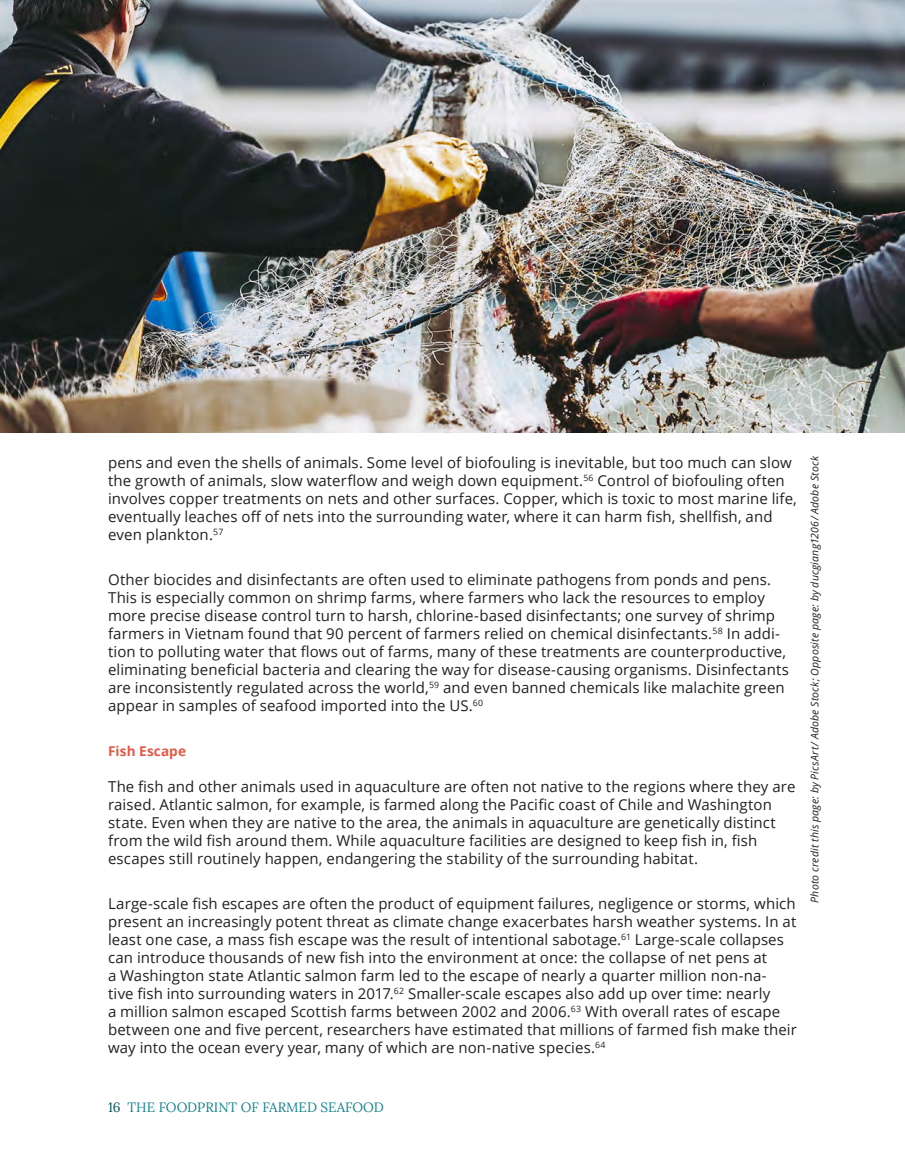
<style>
.page{position:relative;width:905px;height:1175px;background:#fff}
.page>*{position:absolute;margin:0;border:0;box-sizing:border-box;transform-origin:0 0}
.Body_Copy{font:15px/18px "Open Sans";letter-spacing:.005em;color:#231f20}
.folio{font:13.5px "Lora";color:#17838f}
.Header_h5{font:700 13.5px "Open Sans";letter-spacing:.015em;color:#e55846}
.Body_Copy-2{font:italic 10.5px "Open Sans";letter-spacing:.02em;color:#231f20}
.s1{color:#05545b}
</style>
<div class="page">
<img style="left:0;top:0;width:904px;height:432px">
<p class="Body_Copy" style="left:108px;top:453px;width:690px">pens and even the shells of animals. Some level of biofouling is inevitable, but too much can slow the growth of animals, slow waterflow and weigh down equipment.<sup>56</sup> Control of biofouling often involves copper treatments on nets and other surfaces. Copper, which is toxic to most marine life, eventually leaches off of nets into the surrounding water, where it can harm fish, shellfish, and even plankton.<sup>57</sup></p>
<p class="Body_Copy" style="left:108px;top:570px;width:682px">Other biocides and disinfectants are often used to eliminate pathogens from ponds and pens.<br>This is especially common on shrimp farms, where farmers who lack the resources to employ more precise disease control turn to harsh, chlorine-based disinfectants; one survey of shrimp farmers in Vietnam found that 90 percent of farmers relied on chemical disinfectants.<sup>58</sup> In addi&shy;tion to polluting water that flows out of farms, many of these treatments are counterproductive, eliminating beneficial bacteria and clearing the way for disease-causing organisms. Disinfectants are inconsistently regulated across the world,<sup>59</sup> and even banned chemicals like malachite green appear in samples of seafood imported into the US.<sup>60</sup></p>
<p class="Header_h5" style="left:108px;top:742px;width:79px">Fish Escape</p>
<p class="Body_Copy" style="left:108px;top:777px;width:688px">The fish and other animals used in aquaculture are often not native to the regions where they are raised. Atlantic salmon, for example, is farmed along the Pacific coast of Chile and Washington state. Even when they are native to the area, the animals in aquaculture are genetically distinct from the wild fish around them. While aquaculture facilities are designed to keep fish in, fish escapes still routinely happen, endangering the stability of the surrounding habitat.</p>
<p class="Body_Copy" style="left:108px;top:894px;width:690px">Large-scale fish escapes are often the product of equipment failures, negligence or storms, which present an increasingly potent threat as climate change exacerbates harsh weather systems. In at least one case, a mass fish escape was the result of intentional sabotage.<sup>61</sup> Large-scale collapses can introduce thousands of new fish into the environment at once: the collapse of net pens at<br>a Washington state Atlantic salmon farm led to the escape of nearly a quarter million non-na-<br>tive fish into surrounding waters in 2017.<sup>62</sup> Smaller-scale escapes also add up over time: nearly<br>a million salmon escaped Scottish farms between 2002 and 2006.<sup>63</sup> With overall rates of escape between one and five percent, researchers have estimated that millions of farmed fish make their way into the ocean every year, many of which are non-native species.<sup>64</sup></p>
<p class="Body_Copy-2" style="left:807px;top:902px;width:448px;rotate:-90deg">Photo credit this page: by PicsArt/ Adobe Stock; Opposite page: by ducgiang1206/ Adobe Stock</p>
<p class="folio" style="left:108px;top:1097px;width:277px"><span class="s1">16</span> THE FOODPRINT OF FARMED SEAFOOD</p>
</div>
